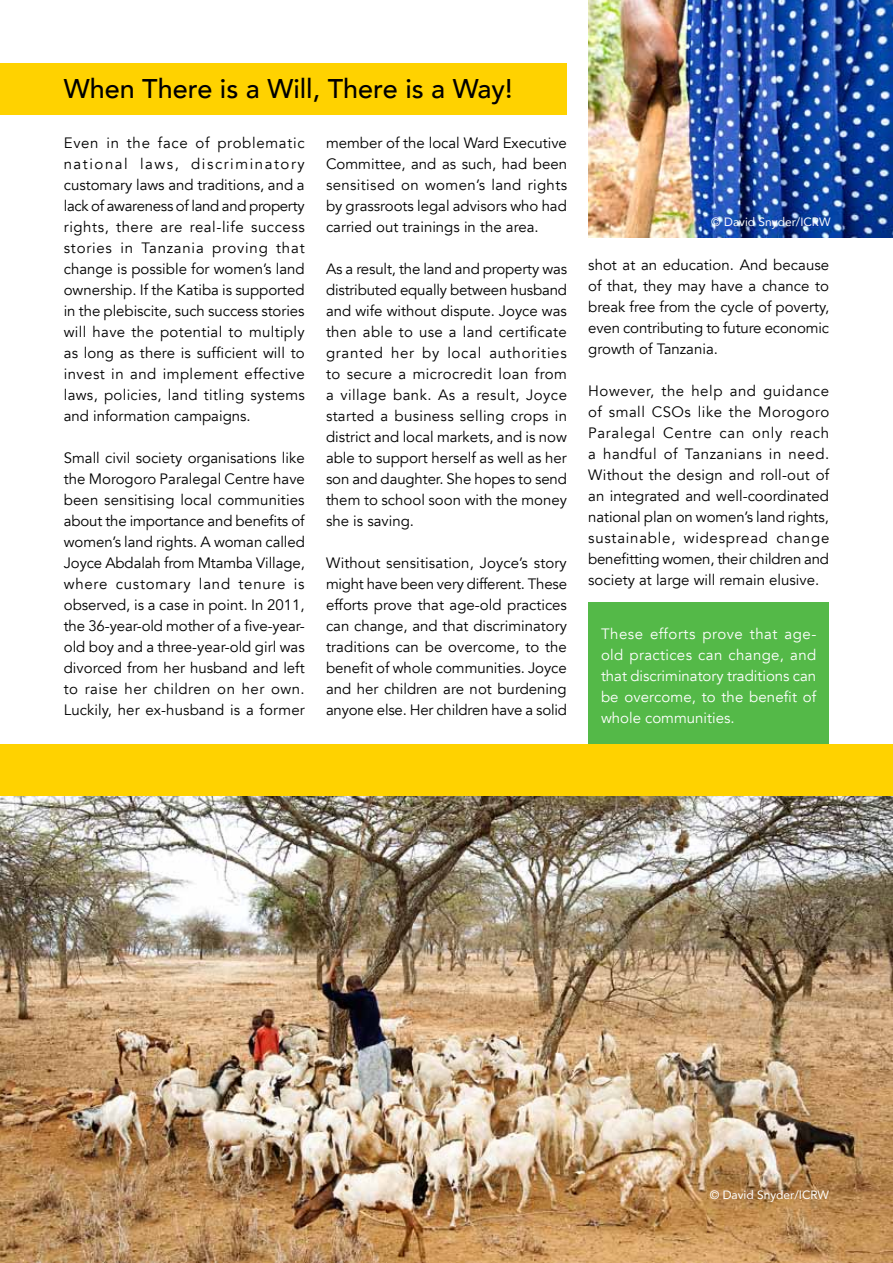
<style>
.page{position:relative;width:893px;height:1263px;background:#fff}
.page>*{position:absolute;margin:0;border:0;box-sizing:border-box;transform-origin:0 0}
.t1{font:500 27px "Avenir";color:#000}
.t2{font:15px/21px "Avenir";color:#000;text-align:justify}
.t3{font:15px/21px "Avenir";color:#fff;text-align:justify}
.t4{font:12px "Avenir";color:#fff}
</style>
<div class="page">
<div style="left:0;top:64px;width:567px;height:51px;background:#ffd200"></div>
<div style="left:588px;top:603px;width:241px;height:141px;background:#54b948"></div>
<img style="left:588px;top:0;width:305px;height:238px">
<img style="left:0;top:796px;width:893px;height:467px">
<div style="left:0;top:744px;width:893px;height:52px;background:#ffd200"></div>
<h1 class="t1" style="left:64px;top:66px;width:450px">When There is a Will, There is a Way!</h1>
<p class="t2" style="left:64px;top:132px;width:243px">Even in the face of problematic national laws, discriminatory customary laws and traditions, and a lack of awareness of land and property rights, there are real-life success stories in Tanzania proving that change is possible for women’s land ownership. If the Katiba is supported in the plebiscite, such success stories will have the potential to multiply as long as there is sufficient will to invest in and implement effective laws, policies, land titling systems and information campaigns.</p>
<p class="t2" style="left:64px;top:447px;width:243px">Small civil society organisations like the Morogoro Paralegal Centre have been sensitising local communities about the importance and benefits of women’s land rights. A woman called Joyce Abdalah from Mtamba Village, where customary land tenure is observed, is a case in point. In 2011, the 36-year-old mother of a five-year&shy;old boy and a three-year-old girl was divorced from her husband and left to raise her children on her own.<br>Luckily, her ex-husband is a former</p>
<p class="t2" style="left:326px;top:132px;width:243px">member of the local Ward Executive Committee, and as such, had been sensitised on women’s land rights by grassroots legal advisors who had carried out trainings in the area.</p>
<p class="t2" style="left:326px;top:258px;width:243px">As a result, the land and property was distributed equally between husband and wife without dispute. Joyce was then able to use a land certificate granted her by local authorities to secure a microcredit loan from a village bank. As a result, Joyce started a business selling crops in district and local markets, and is now able to support herself as well as her son and daughter. She hopes to send them to school soon with the money she is saving.</p>
<p class="t2" style="left:326px;top:552px;width:243px">Without sensitisation, Joyce’s story might have been very different. These efforts prove that age-old practices can change, and that discriminatory traditions can be overcome, to the benefit of whole communities. Joyce and her children are not burdening anyone else. Her children have a solid</p>
<p class="t4" style="left:711px;top:212px;width:121px">© David Snyder/ICRW</p>
<p class="t2" style="left:588px;top:254px;width:242px">shot at an education. And because of that, they may have a chance to break free from the cycle of poverty, even contributing to future economic growth of Tanzania.</p>
<p class="t2" style="left:588px;top:380px;width:243px">However, the help and guidance of small CSOs like the Morogoro Paralegal Centre can only reach a handful of Tanzanians in need.<br>Without the design and roll-out of an integrated and well-coordinated national plan on women’s land rights, sustainable, widespread change benefitting women, their children and society at large will remain elusive.</p>
<p class="t3" style="left:601px;top:623px;width:217px">These efforts prove that age&shy;old practices can change, and that discriminatory traditions can be overcome, to the benefit of whole communities.</p>
<p class="t4" style="left:710px;top:1185px;width:121px">© David Snyder/ICRW</p>
</div>
